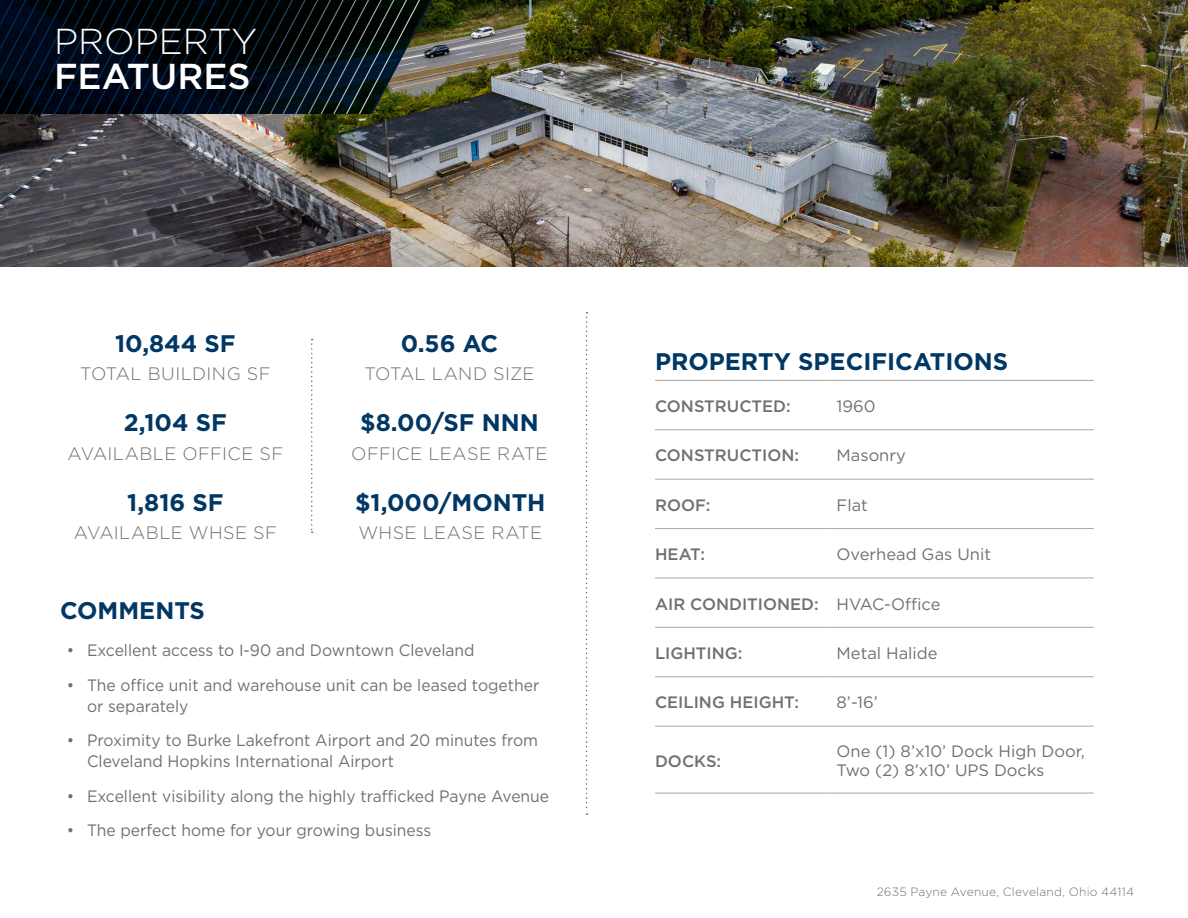
<style>
.page{position:relative;width:1188px;height:918px;background:#fff}
.page>*{position:absolute;margin:0;border:0;box-sizing:border-box;transform-origin:0 0}
.t1{font:300 36px "Gotham";color:#fff}
.t2{font:500 36px "Gotham";color:#fff}
.t3{font:700 24px "Gotham";color:#003764}
.t4{font:300 18px "Gotham";letter-spacing:.02em;color:#6e7171}
.t5{font:16.5px/21px "Gotham";color:#6f7171;scale:.95 1}
.t6{font:16.5px/19.8px "Gotham";color:#6e7171}
.t7{font:500 16.5px "Gotham";color:#6e7171}
.t8{font:300 12px "Gotham";letter-spacing:.015em;color:#6e7171}
.s1{font-weight:400}
</style>
<div class="page">
<img style="left:0;top:0;width:1188px;height:267px">
<svg style="left:0;top:0;width:441px;height:114px;background:#0c151a"></svg>
<svg style="left:586px;top:312px;width:2px;height:503px"></svg>
<svg style="left:311px;top:339px;width:2px;height:194px"></svg>
<hr style="left:655px;top:627px;width:176px;height:1px;background:#a4a7a9">
<hr style="left:831px;top:627px;width:263px;height:1px;background:#a4a7a9">
<hr style="left:655px;top:676px;width:176px;height:1px;background:#a4a7a9">
<hr style="left:831px;top:676px;width:263px;height:1px;background:#a4a7a9">
<hr style="left:655px;top:380px;width:176px;height:1px;background:#a4a7a9">
<hr style="left:831px;top:380px;width:263px;height:1px;background:#a4a7a9">
<hr style="left:655px;top:430px;width:176px;height:1px;background:#a4a7a9">
<hr style="left:831px;top:430px;width:263px;height:1px;background:#a4a7a9">
<hr style="left:655px;top:479px;width:176px;height:1px;background:#a4a7a9">
<hr style="left:831px;top:479px;width:263px;height:1px;background:#a4a7a9">
<hr style="left:655px;top:528px;width:176px;height:1px;background:#a4a7a9">
<hr style="left:831px;top:528px;width:263px;height:1px;background:#a4a7a9">
<hr style="left:655px;top:578px;width:176px;height:1px;background:#a4a7a9">
<hr style="left:831px;top:578px;width:263px;height:1px;background:#a4a7a9">
<hr style="left:655px;top:726px;width:176px;height:1px;background:#a4a7a9">
<hr style="left:831px;top:726px;width:263px;height:1px;background:#a4a7a9">
<hr style="left:655px;top:793px;width:176px;height:1px;background:#a4a7a9">
<hr style="left:831px;top:793px;width:263px;height:1px;background:#a4a7a9">
<h1 class="t1" style="left:54px;top:19px;width:205px">PROPERTY</h1>
<h1 class="t2" style="left:54px;top:53px;width:198px">FEATURES</h1>
<h2 class="t3" style="left:115px;top:328px;width:122px">10,844 SF</h2>
<p class="t4" style="left:80px;top:363px;width:192px">TOTAL BUILDING SF</p>
<h2 class="t3" style="left:124px;top:407px;width:105px">2,104 SF</h2>
<p class="t4" style="left:68px;top:442px;width:217px">AVAILABLE OFFICE SF</p>
<h2 class="t3" style="left:127px;top:486px;width:98px">1,816 SF</h2>
<p class="t4" style="left:74px;top:521px;width:205px">AVAILABLE WHSE SF</p>
<h2 class="t3" style="left:401px;top:328px;width:99px">0.56 AC</h2>
<p class="t4" style="left:364px;top:363px;width:172px">TOTAL LAND SIZE</p>
<h2 class="t3" style="left:360px;top:407px;width:180px">$8.00/SF NNN</h2>
<p class="t4" style="left:351px;top:442px;width:198px">OFFICE LEASE RATE</p>
<h2 class="t3" style="left:355px;top:486px;width:192px">$1,000/MONTH</h2>
<p class="t4" style="left:358px;top:521px;width:185px">WHSE LEASE RATE</p>
<h2 class="t3" style="left:60px;top:595px;width:146px">COMMENTS</h2>
<p class="t5" style="left:67px;top:639px;width:431px">• Excellent access to I-90 and Downtown Cleveland</p>
<p class="t5" style="left:87px;top:674px;width:478px;text-indent:-20px">• The office unit and warehouse unit can be leased together or separately</p>
<p class="t5" style="left:87px;top:729px;width:476px;text-indent:-20px">• Proximity to Burke Lakefront Airport and 20 minutes from<br>Cleveland Hopkins International Airport</p>
<p class="t5" style="left:67px;top:785px;width:509px">• Excellent visibility along the highly trafficked Payne Avenue</p>
<p class="t5" style="left:67px;top:819px;width:385px">• The perfect home for your growing business</p>
<h2 class="t3" style="left:655px;top:346px;width:355px">PROPERTY SPECIFICATIONS</h2>
<p class="t7" style="left:655px;top:395px;width:137px">CONSTRUCTED:</p>
<p class="t6" style="left:837px;top:396px;width:41px">1960</p>
<p class="t7" style="left:655px;top:445px;width:146px">CONSTRUCTION:</p>
<p class="t6" style="left:837px;top:445px;width:71px">Masonry</p>
<p class="t7" style="left:655px;top:494px;width:57px">ROOF:</p>
<p class="t6" style="left:837px;top:495px;width:33px">Flat</p>
<p class="t7" style="left:655px;top:544px;width:52px">HEAT:</p>
<p class="t6" style="left:837px;top:544px;width:156px">Overhead Gas Unit</p>
<p class="t7" style="left:655px;top:593px;width:287px">AIR CONDITIONED: <span class="s1">HVAC-Office</span></p>
<p class="t7" style="left:655px;top:642px;width:89px">LIGHTING:</p>
<p class="t6" style="left:837px;top:643px;width:103px">Metal Halide</p>
<p class="t7" style="left:655px;top:692px;width:146px">CEILING HEIGHT:</p>
<p class="t6" style="left:837px;top:692px;width:43px">8’-16’</p>
<p class="t7" style="left:655px;top:750px;width:68px">DOCKS:</p>
<p class="t6" style="left:837px;top:741px;width:250px">One (1) 8’x10’ Dock High Door,<br>Two (2) 8’x10’ UPS Docks</p>
<p class="t8" style="left:877px;top:884px;width:259px">2635 Payne Avenue, Cleveland, Ohio 44114</p>
</div>
